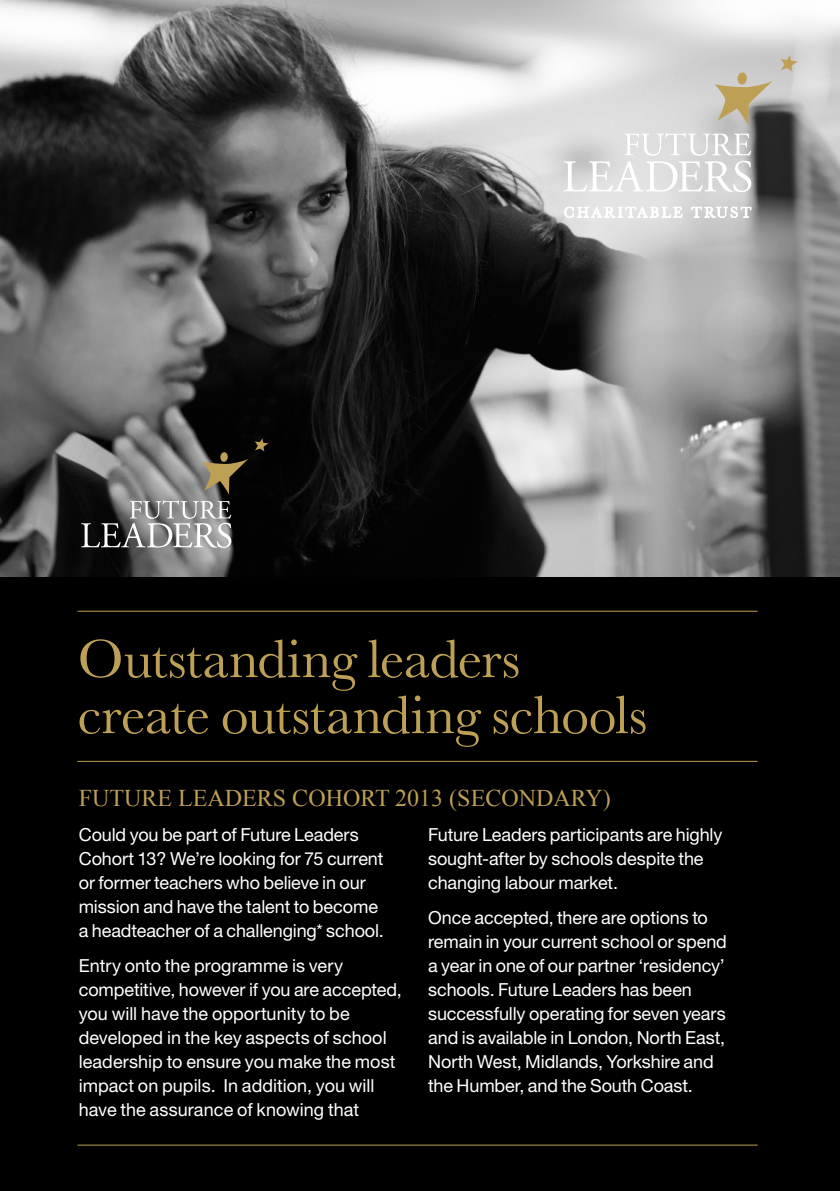
<style>
.page{position:relative;width:840px;height:1191px;background:#fff}
.page>*{position:absolute;margin:0;border:0;box-sizing:border-box;transform-origin:0 0}
.t1{font:56px/56px "Baskerville";letter-spacing:-.01em;color:#be9f56}
.t2{font:24px "Times New Roman";color:#be9f56}
.t3{font:18px/24px "Helvetica Neue";letter-spacing:-.005em;color:#fff}
</style>
<div class="page">
<div style="left:0;top:0;width:839px;height:1191px;background:#000"></div>
<hr style="left:77px;top:610px;width:680px;height:1px;background:#be9f56">
<hr style="left:77px;top:761px;width:680px;height:1px;background:#be9f56">
<hr style="left:77px;top:1144px;width:680px;height:1px;background:#be9f56">
<img style="left:0;top:0;width:839px;height:576px">
<svg style="left:563px;top:133px;width:187px;height:59px;background:#dfdfdf"></svg>
<svg style="left:779px;top:55px;width:18px;height:17px"></svg>
<svg style="left:736px;top:72px;width:10px;height:13px"></svg>
<svg style="left:713px;top:80px;width:60px;height:46px;background:#aea38a"></svg>
<svg style="left:564px;top:207px;width:118px;height:11px"></svg>
<svg style="left:691px;top:207px;width:59px;height:11px"></svg>
<svg style="left:254px;top:438px;width:15px;height:14px"></svg>
<div style="left:220px;top:452px;width:8px;height:10px;background:#be9f56;border-radius:50%"></div>
<svg style="left:81px;top:458px;width:168px;height:90px"></svg>
<h1 class="t1" style="left:77px;top:630px;width:571px">Outstanding leaders create outstanding schools</h1>
<h2 class="t2" style="left:79px;top:782px;width:533px">FUTURE LEADERS COHORT 2013 (SECONDARY)</h2>
<p class="t3" style="left:79px;top:822px;width:306px">Could you be part of Future Leaders Cohort 13? We’re looking for 75 current or former teachers who believe in our mission and have the talent to become a headteacher of a challenging* school.</p>
<p class="t3" style="left:79px;top:953px;width:324px">Entry onto the programme is very competitive, however if you are accepted, you will have the opportunity to be developed in the key aspects of school leadership to ensure you make the most impact on pupils. In addition, you will have the assurance of knowing that</p>
<p class="t3" style="left:428px;top:822px;width:296px">Future Leaders participants are highly sought-after by schools despite the changing labour market.</p>
<p class="t3" style="left:428px;top:905px;width:300px">Once accepted, there are options to remain in your current school or spend a year in one of our partner ‘residency’ schools. Future Leaders has been successfully operating for seven years and is available in London, North East, North West, Midlands, Yorkshire and the Humber, and the South Coast.</p>
</div>
